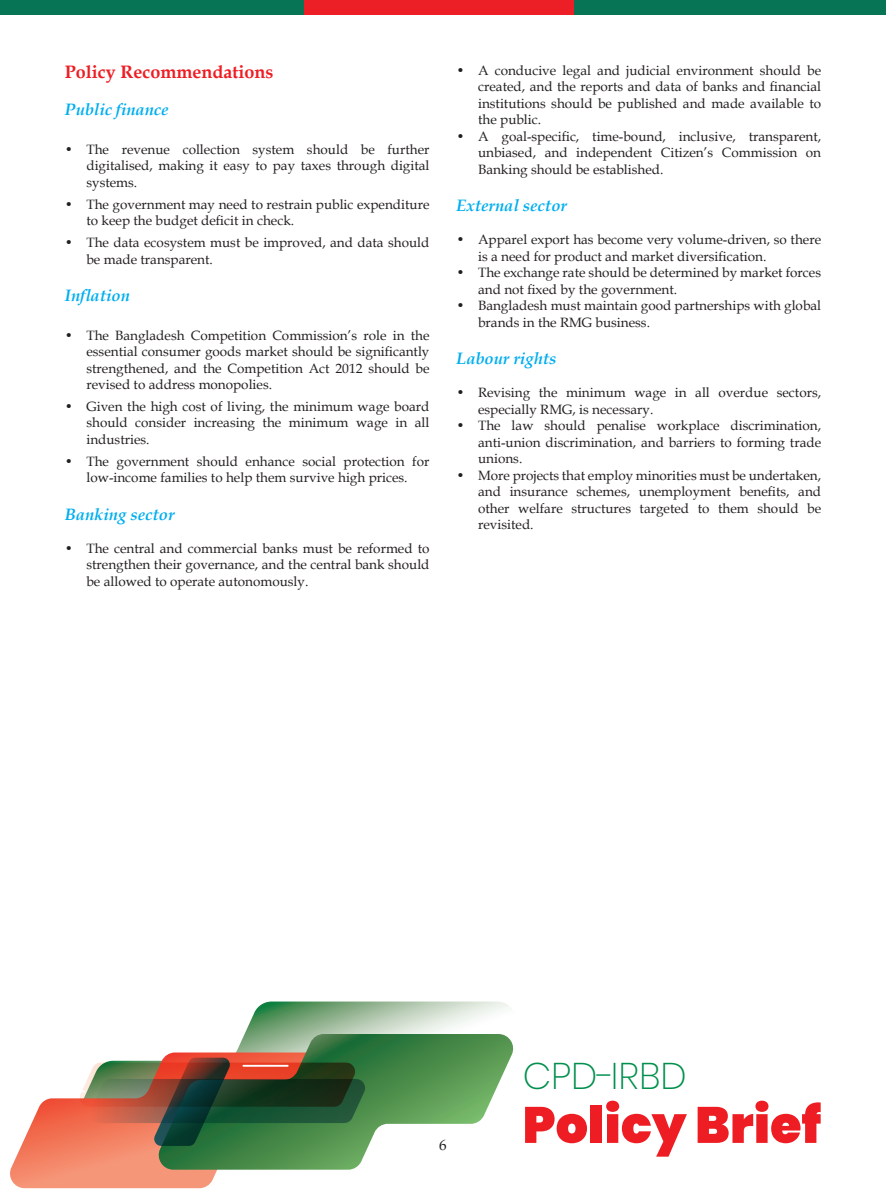
<style>
.page{position:relative;width:886px;height:1199px;background:#fff}
.page>*{position:absolute;margin:0;border:0;box-sizing:border-box;transform-origin:0 0}
.t1{font:900 51px "Poppins";color:#ee1d23}
.t2{font:200 37.05px "Poppins";color:#008f4d}
.t3{font:700 18px "Book Antiqua";color:#ee1d23}
.t4{font:italic 700 16.5px "Book Antiqua";color:#00aeef}
.t5{font:15px "Book Antiqua";color:#231f20}
.t6{font:13.5px/16.5px "Book Antiqua";color:#231f20;text-align:justify}
</style>
<div class="page">
<div style="left:0;top:0;width:304px;height:15px;background:#077455"></div>
<div style="left:304px;top:0;width:270px;height:15px;background:#ed1f26"></div>
<div style="left:574px;top:0;width:312px;height:15px;background:#077455"></div>
<svg style="left:244px;top:1001px;width:265px;height:33px"></svg>
<svg style="left:10px;top:1098px;width:207px;height:90px;background:#f5957b"></svg>
<svg style="left:156px;top:1034px;width:358px;height:136px"></svg>
<svg style="left:80px;top:1057px;width:285px;height:89px;background:#615e3f"></svg>
<hr style="left:10px;top:1090px;width:75px;height:2px;background:#fff">
<hr style="left:242px;top:1065px;width:46px;height:2px;background:#fff">
<p class="t3" style="left:65px;top:59px;width:210px">Policy Recommendations</p>
<p class="t4" style="left:65px;top:98px;width:105px">Public finance</p>
<p class="t6" style="left:86px;top:141px;width:344px;text-indent:-22px">• The revenue collection system should be further digitalised, making it easy to pay taxes through digital systems.</p>
<p class="t6" style="left:86px;top:196px;width:344px;text-indent:-22px">• The government may need to restrain public expenditure to keep the budget deficit in check.</p>
<p class="t6" style="left:86px;top:234px;width:344px;text-indent:-22px">• The data ecosystem must be improved, and data should be made transparent.</p>
<p class="t4" style="left:65px;top:284px;width:67px">Inflation</p>
<p class="t6" style="left:86px;top:326px;width:344px;text-indent:-22px">• The Bangladesh Competition Commission’s role in the essential consumer goods market should be significantly strengthened, and the Competition Act 2012 should be revised to address monopolies.</p>
<p class="t6" style="left:86px;top:398px;width:344px;text-indent:-22px">• Given the high cost of living, the minimum wage board should consider increasing the minimum wage in all industries.</p>
<p class="t6" style="left:65px;top:453px;width:366px;text-align:center">• The government should enhance social protection for low-income families to help them survive high prices.</p>
<p class="t4" style="left:65px;top:503px;width:111px">Banking sector</p>
<p class="t6" style="left:86px;top:540px;width:344px;text-indent:-22px">• The central and commercial banks must be reformed to strengthen their governance, and the central bank should be allowed to operate autonomously.</p>
<p class="t6" style="left:478px;top:61px;width:344px;text-indent:-22px">• A conducive legal and judicial environment should be created, and the reports and data of banks and financial institutions should be published and made available to the public.</p>
<p class="t6" style="left:478px;top:127px;width:344px;text-indent:-22px">• A goal-specific, time-bound, inclusive, transparent, unbiased, and independent Citizen’s Commission on Banking should be established.</p>
<p class="t4" style="left:456px;top:194px;width:112px">External sector</p>
<p class="t6" style="left:478px;top:231px;width:344px;text-indent:-22px">• Apparel export has become very volume-driven, so there is a need for product and market diversification.</p>
<p class="t6" style="left:478px;top:264px;width:344px;text-indent:-22px">• The exchange rate should be determined by market forces and not fixed by the government.</p>
<p class="t6" style="left:478px;top:297px;width:344px;text-indent:-22px">• Bangladesh must maintain good partnerships with global brands in the RMG business.</p>
<p class="t4" style="left:456px;top:347px;width:102px">Labour rights</p>
<p class="t6" style="left:478px;top:384px;width:344px;text-indent:-22px">• Revising the minimum wage in all overdue sectors, especially RMG, is necessary.</p>
<p class="t6" style="left:478px;top:417px;width:344px;text-indent:-22px">• The law should penalise workplace discrimination, anti-union discrimination, and barriers to forming trade unions.</p>
<p class="t6" style="left:478px;top:466px;width:344px;text-indent:-22px">• More projects that employ minorities must be undertaken, and insurance schemes, unemployment benefits, and other welfare structures targeted to them should be revisited.</p>
<p class="t5" style="left:439px;top:1135px;width:9px">6</p>
<h2 class="t2" style="left:522px;top:1054px;width:166px">CPD-IRBD</h2>
<h1 class="t1" style="left:522px;top:1095px;width:300px">Policy Brief</h1>
</div>
